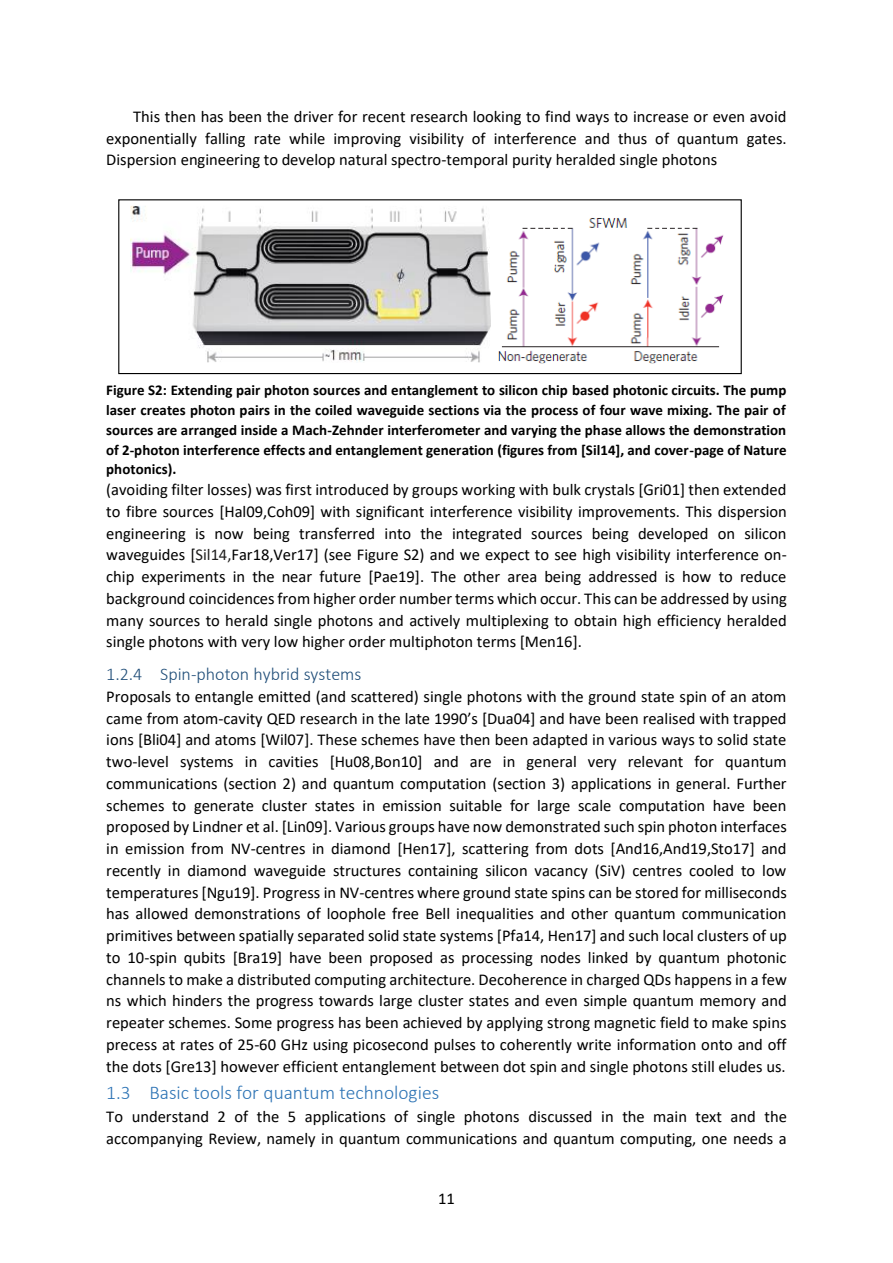
<style>
.page{position:relative;width:893px;height:1263px;background:#fff}
.page>*{position:absolute;margin:0;border:0;box-sizing:border-box;transform-origin:0 0}
.t1{font:300 19.5px "Calibri";color:#2e74b5}
.t2{font:300 18px "Calibri";color:#1f4d78}
.t3{font:16.5px/21.8px "Calibri";color:#000;text-align:justify}
.t4{font:700 15px/19.8px "Calibri";letter-spacing:.005em;color:#000;text-align:justify}
.s1{color:#201f1e}
</style>
<div class="page">
<div style="left:118px;top:199px;width:624px;height:175px;border:1px solid #000"></div>
<img style="left:130px;top:206px;width:360px;height:156px">
<img style="left:498px;top:218px;width:225px;height:145px">
<p class="t3" style="left:106px;top:107px;width:682px;text-indent:27px">This then has been the driver for recent research looking to find ways to increase or even avoid exponentially falling rate while improving visibility of interference and thus of quantum gates.<br>Dispersion engineering to develop natural spectro-temporal purity heralded single photons</p>
<p class="t4" style="left:106px;top:381px;width:682px">Figure S2: Extending pair photon sources and entanglement to silicon chip based photonic circuits. The pump laser creates photon pairs in the coiled waveguide sections via the process of four wave mixing. The pair of sources are arranged inside a Mach-Zehnder interferometer and varying the phase allows the demonstration of 2-photon interference effects and entanglement generation (figures from [Sil14], and cover-page of Nature photonics).</p>
<p class="t3" style="left:106px;top:480px;width:682px">(avoiding filter losses) was first introduced by groups working with bulk crystals [Gri01] then extended to fibre sources [Hal09,Coh09] with significant interference visibility improvements. This dispersion engineering is now being transferred into the integrated sources being developed on silicon waveguides [<span class="s1">Sil14,</span>Far18,Ver17] (see Figure S2) and we expect to see high visibility interference on&shy;chip experiments in the near future [Pae19]. The other area being addressed is how to reduce background coincidences from higher order number terms which occur. This can be addressed by using many sources to herald single photons and actively multiplexing to obtain high efficiency heralded single photons with very low higher order multiphoton terms [Men16].</p>
<p class="t2" style="left:106px;top:666px;width:257px">1.2.4 Spin-photon hybrid systems</p>
<p class="t3" style="left:106px;top:687px;width:682px">Proposals to entangle emitted (and scattered) single photons with the ground state spin of an atom came from atom-cavity QED research in the late 1990’s [Dua04] and have been realised with trapped ions [Bli04] and atoms [Wil07]. These schemes have then been adapted in various ways to solid state two-level systems in cavities [Hu08,Bon10] and are in general very relevant for quantum communications (section 2) and quantum computation (section 3) applications in general. Further schemes to generate cluster states in emission suitable for large scale computation have been proposed by Lindner et al. [Lin09]. Various groups have now demonstrated such spin photon interfaces in emission from NV-centres in diamond [Hen17], scattering from dots [And16,And19,Sto17] and recently in diamond waveguide structures containing silicon vacancy (SiV) centres cooled to low temperatures [Ngu19]. Progress in NV-centres where ground state spins can be stored for milliseconds has allowed demonstrations of loophole free Bell inequalities and other quantum communication primitives between spatially separated solid state systems [Pfa14, Hen17] and such local clusters of up to 10-spin qubits [Bra19] have been proposed as processing nodes linked by quantum photonic channels to make a distributed computing architecture. Decoherence in charged QDs happens in a few ns which hinders the progress towards large cluster states and even simple quantum memory and repeater schemes. Some progress has been achieved by applying strong magnetic field to make spins precess at rates of 25-60 GHz using picosecond pulses to coherently write information onto and off the dots [Gre13] however efficient entanglement between dot spin and single photons still eludes us.</p>
<p class="t1" style="left:106px;top:1084px;width:334px">1.3 Basic tools for quantum technologies</p>
<p class="t3" style="left:106px;top:1107px;width:682px">To understand 2 of the 5 applications of single photons discussed in the main text and the accompanying Review, namely in quantum communications and quantum computing, one needs a</p>
<p class="t3" style="left:438px;top:1189px;width:18px">11</p>
</div>
